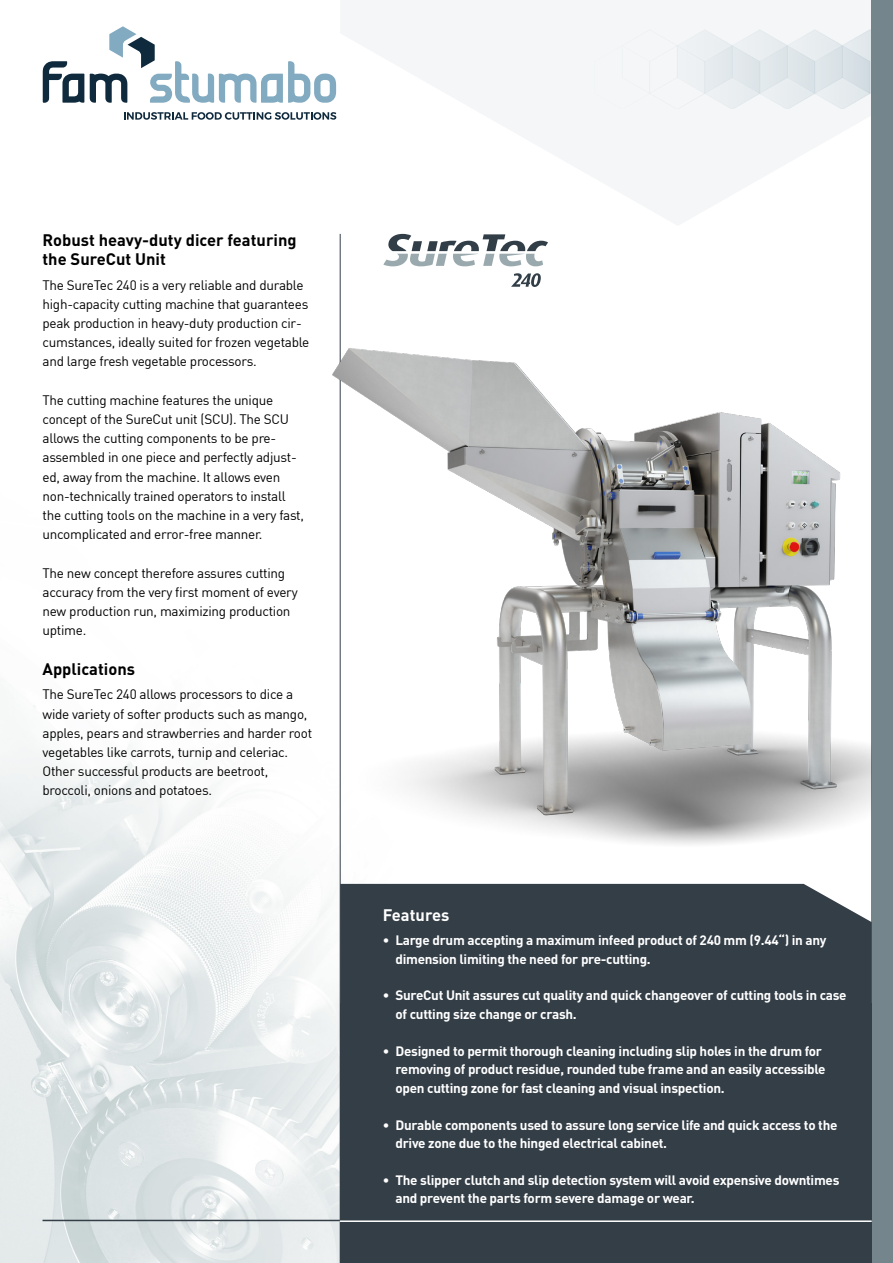
<style>
.page{position:relative;width:893px;height:1263px;background:#fff}
.page>*{position:absolute;margin:0;border:0;box-sizing:border-box;transform-origin:0 0}
.Titel{font:700 16.5px/19.2px "DIN";color:#000}
.t1{font:700 16.5px "DIN";color:#fff}
.Txt{font:13.5px/19.2px "DIN";letter-spacing:-.02em;color:#000}
.Txt_Wit{font:700 13.5px/18.5px "DIN";letter-spacing:-.02em;color:#fff}
</style>
<div class="page">
<img style="left:0;top:69px;width:872px;height:1194px">
<svg style="left:340px;top:0;width:532px;height:226px;fill:#f4f6f7"></svg>
<svg style="left:43px;top:61px;width:41px;height:42px"></svg>
<svg style="left:90px;top:26px;width:246px;height:77px"></svg>
<svg style="left:124px;top:112px;width:212px;height:8px"></svg>
<img style="left:594px;top:27px;width:278px;height:81px">
<div style="left:872px;top:0;width:21px;height:1263px;background:#74868b"></div>
<hr style="left:340px;top:234px;width:1px;height:1029px;background:#343e47">
<hr style="left:43px;top:1220px;width:297px;height:1px;background:#343e47">
<div style="left:340px;top:1003px;width:532px;height:260px;background:#343e47"></div>
<div style="left:340px;top:884px;width:532px;height:119px;background:#343e47"></div>
<hr style="left:340px;top:1220px;width:532px;height:2px;background:#fff">
<img style="left:244px;top:298px;width:628px;height:576px">
<svg style="left:511px;top:273px;width:30px;height:14px"></svg>
<svg style="left:383px;top:234px;width:165px;height:32px"></svg>
<p class="Titel" style="left:43px;top:229px;width:256px">Robust heavy-duty dicer featuring the SureCut Unit</p>
<p class="Txt" style="left:43px;top:275px;width:268px">The SureTec 240 is a very reliable and durable high-capacity cutting machine that guarantees peak production in heavy-duty production cir&shy;cumstances, ideally suited for frozen vegetable and large fresh vegetable processors.</p>
<p class="Txt" style="left:43px;top:390px;width:263px">The cutting machine features the unique concept of the SureCut unit (SCU). The SCU allows the cutting components to be pre&shy;assembled in one piece and perfectly adjust&shy;ed, away from the machine. It allows even non-technically trained operators to install the cutting tools on the machine in a very fast, uncomplicated and error-free manner.</p>
<p class="Txt" style="left:43px;top:563px;width:257px">The new concept therefore assures cutting -accuracy from the very first moment of every new production run, maximizing production uptime.</p>
<p class="Titel" style="left:43px;top:658px;width:94px">Applications</p>
<p class="Txt" style="left:43px;top:685px;width:271px">The SureTec 240 allows processors to dice a wide variety of softer products such as mango, apples, pears and strawberries and harder root vegetables like carrots, turnip and celeriac.<br>Other successful products are beetroot, broccoli, onions and potatoes.</p>
<p class="t1" style="left:383px;top:904px;width:68px">Features</p>
<p class="Txt_Wit" style="left:395px;top:930px;width:433px;text-indent:-13px">• Large drum accepting a maximum infeed product of 240 mm (9.44“) in any dimension limiting the need for pre-cutting.</p>
<p class="Txt_Wit" style="left:395px;top:986px;width:453px;text-indent:-13px">• SureCut Unit assures cut quality and quick changeover of cutting tools in case of cutting size change or crash.</p>
<p class="Txt_Wit" style="left:395px;top:1041px;width:432px;text-indent:-13px">• Designed to permit thorough cleaning including slip holes in the drum for removing of product residue, rounded tube frame and an easily accessible open cutting zone for fast cleaning and visual inspection.</p>
<p class="Txt_Wit" style="left:395px;top:1115px;width:444px;text-indent:-13px">• Durable components used to assure long service life and quick access to the drive zone due to the hinged electrical cabinet.</p>
<p class="Txt_Wit" style="left:395px;top:1170px;width:445px;text-indent:-13px">• The slipper clutch and slip detection system will avoid expensive downtimes and prevent the parts form severe damage or wear.</p>
</div>
